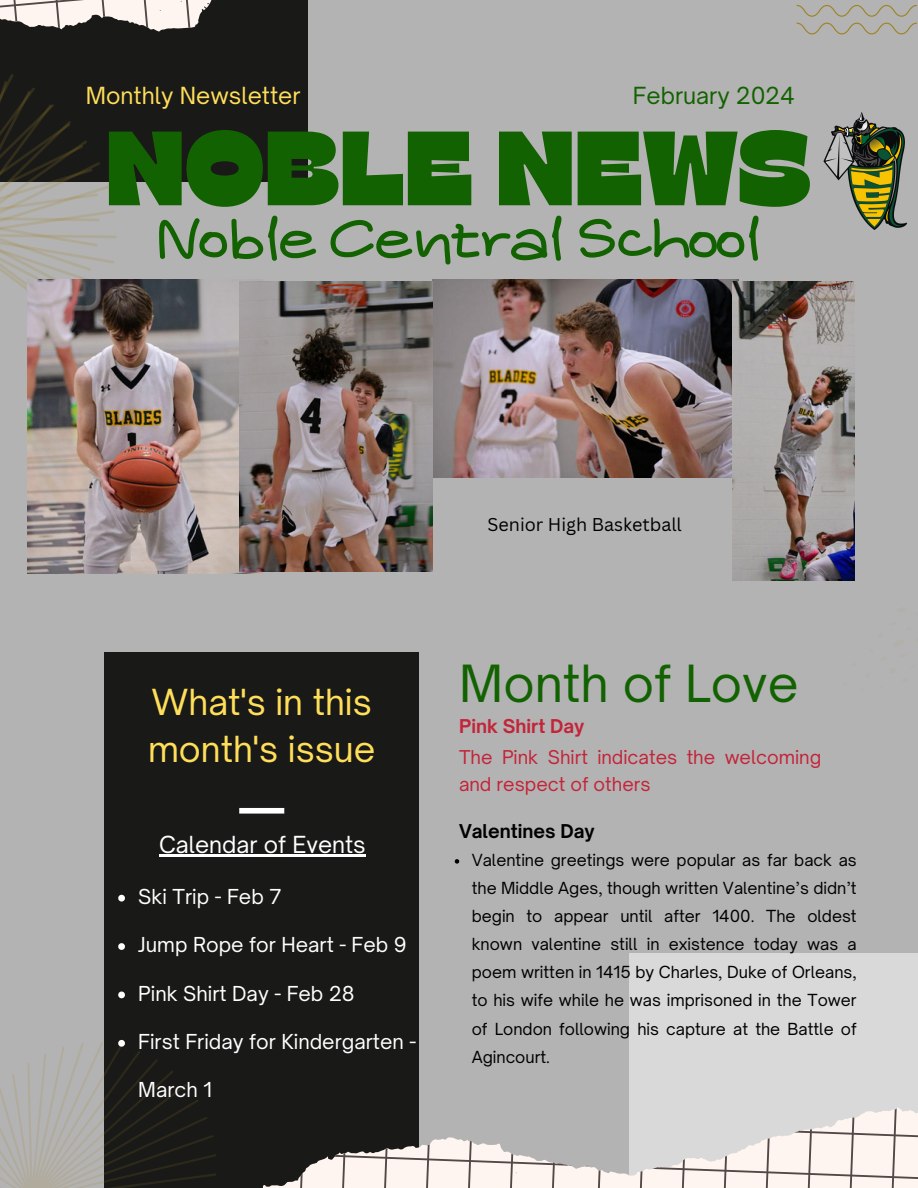
<style>
.page{position:relative;width:918px;height:1188px;background:#b4b3b3}
.page>*{position:absolute;margin:0;border:0;box-sizing:border-box;transform-origin:0 0}
.t1{font:105.3px "Gulfs Display";color:#136202}
.t2{font:51.6px "Aka Acid GR Freefeel";color:#136202}
.t3{font:49.05px "Open Sauce One";color:#136202}
.t4{font:34.35px/47.2px "Open Sauce One";color:#ffde59}
.t5{font:22.5px "Open Sauce One";color:#ffde59}
.t6{font:22.5px "Open Sauce One";color:#fff}
.t7{font:22.5px "Open Sauce One";color:#136202}
.t8{font:19.8px "Open Sauce One";color:#fff}
.t9{font:18.3px/27px "Open Sauce One";color:#c32439}
.t10{font:700 18.3px "Open Sauce One";color:#c32439}
.t11{font:700 18.15px "Open Sauce One";color:#000}
.t12{font:18px "Canva Sans";color:#000}
.t13{font:15.9px/28.2px "Open Sauce One";color:#000;text-align:justify}
</style>
<div class="page">
<div style="left:0;top:0;width:307px;height:182px;background:#191918"></div>
<svg style="left:165px;top:0;width:143px;height:55px"></svg>
<div style="left:105px;top:653px;width:314px;height:535px;background:#191918"></div>
<div style="left:239px;top:808px;width:45px;height:6px;background:#fff"></div>
<div style="left:629px;top:953px;width:289px;height:235px;background:#d9d9d9"></div>
<svg style="left:262px;top:1107px;width:656px;height:81px"></svg>
<svg style="left:797px;top:5px;width:120px;height:29px"></svg>
<svg style="left:0;top:0;width:165px;height:8px"></svg>
<svg style="left:0;top:8px;width:181px;height:325px"></svg>
<img style="left:28px;top:279px;width:235px;height:294px">
<img style="left:432px;top:279px;width:306px;height:198px">
<img style="left:239px;top:281px;width:194px;height:290px">
<img style="left:732px;top:281px;width:123px;height:299px">
<img style="left:823px;top:112px;width:84px;height:118px">
<hr style="left:159px;top:854px;width:207px;height:3px;background:#fff">
<svg style="left:118px;top:895px;width:7px;height:7px"></svg>
<svg style="left:118px;top:943px;width:7px;height:7px"></svg>
<svg style="left:118px;top:992px;width:7px;height:6px"></svg>
<svg style="left:0;top:1040px;width:216px;height:148px"></svg>
<svg style="left:455px;top:859px;width:4px;height:5px"></svg>
<p class="t5" style="left:86px;top:81px;width:216px">Monthly Newsletter</p>
<h6 class="t7" style="left:633px;top:81px;width:164px">February 2024</h6>
<p class="t1" style="left:106px;top:100px;width:708px">NOBLE NEWS</p>
<p class="t2" style="left:158px;top:215px;width:603px">Noble Central School</p>
<h5 class="t12" style="left:488px;top:511px;width:196px">Senior High Basketball</h5>
<h2 class="t4" style="left:148px;top:678px;width:229px">What's in this month's issue</h2>
<p class="t6" style="left:159px;top:831px;width:208px">Calendar of Events</p>
<p class="t8" style="left:138px;top:884px;width:145px">Ski Trip - Feb 7</p>
<p class="t8" style="left:138px;top:932px;width:270px">Jump Rope for Heart - Feb 9</p>
<p class="t8" style="left:138px;top:981px;width:218px">Pink Shirt Day - Feb 28</p>
<p class="t8" style="left:138px;top:1029px;width:279px">First Friday for Kindergarten -</p>
<p class="t8" style="left:138px;top:1077px;width:75px">March 1</p>
<p class="t3" style="left:459px;top:653px;width:341px">Month of Love</p>
<h6 class="t10" style="left:459px;top:715px;width:127px">Pink Shirt Day</h6>
<h4 class="t9" style="left:459px;top:743px;width:364px">The Pink Shirt indicates the welcoming and respect of others</h4>
<p class="t11" style="left:459px;top:819px;width:137px">Valentines Day</p>
<h3 class="t13" style="left:472px;top:846px;width:387px">Valentine greetings were popular as far back as the Middle Ages, though written Valentine’s didn’t begin to appear until after 1400. The oldest known valentine still in existence today was a poem written in 1415 by Charles, Duke of Orleans, to his wife while he was imprisoned in the Tower of London following his capture at the Battle of Agincourt.</h3>
</div>
